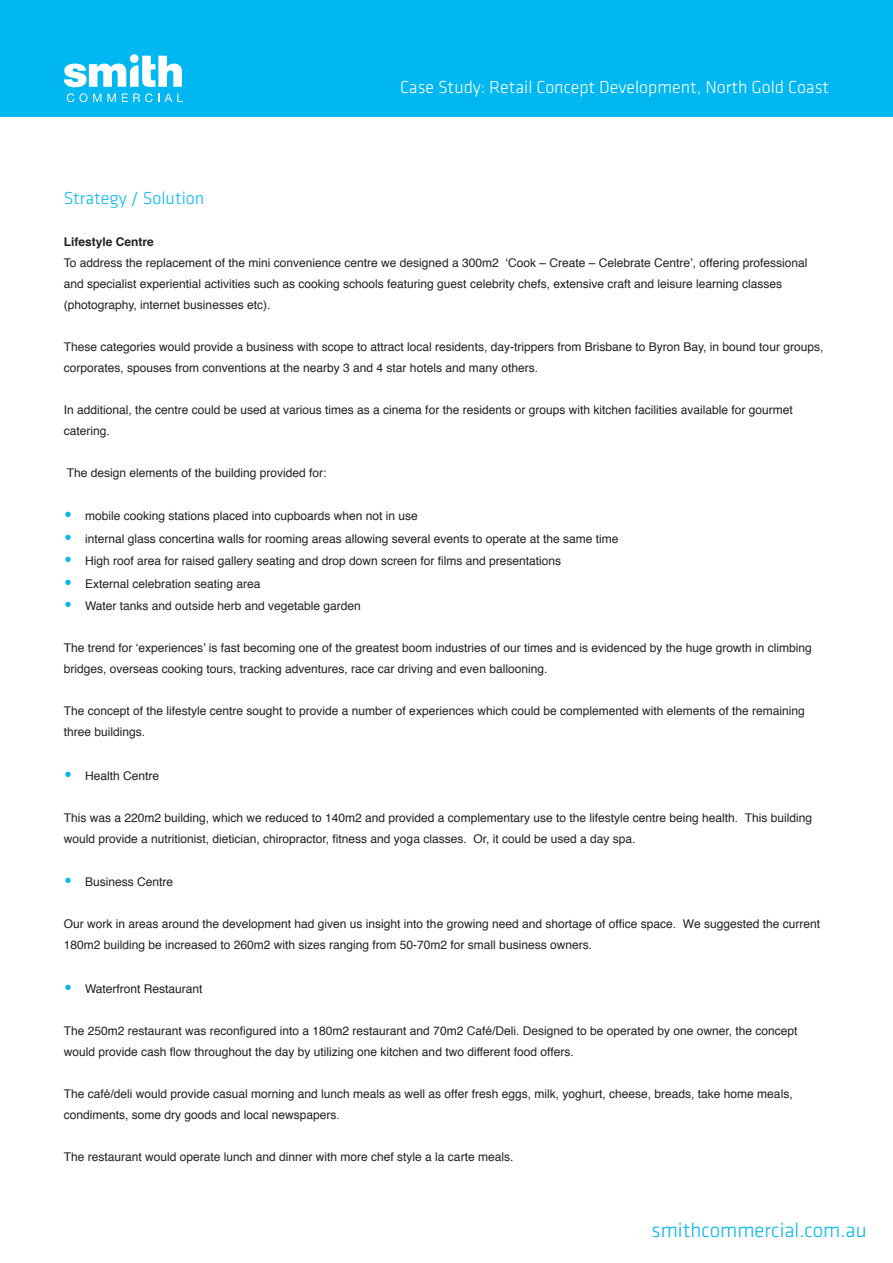
<style>
.page{position:relative;width:893px;height:1263px;background:#fff}
.page>*{position:absolute;margin:0;border:0;box-sizing:border-box;transform-origin:0 0}
.t1{font:300 21px "Klavika";color:#00b7f1}
.t2{font:300 18px "Klavika";color:#fff}
.t3{font:300 18px "Klavika";color:#00b7f1}
.t4{font:12px/21px "Helvetica";color:#231f20}
.t5{font:700 12px "Helvetica";color:#231f20}
.s1{font-size:24px;color:#00b7f1}
</style>
<div class="page">
<div style="left:0;top:0;width:893px;height:116px;background:#00b7f1"></div>
<svg style="left:64px;top:56px;width:118px;height:31px"></svg>
<svg style="left:67px;top:93px;width:20px;height:9px"></svg>
<svg style="left:93px;top:94px;width:8px;height:8px"></svg>
<svg style="left:107px;top:94px;width:9px;height:8px"></svg>
<svg style="left:122px;top:93px;width:61px;height:9px"></svg>
<div style="left:130px;top:54px;width:9px;height:9px;background:#fff;border-radius:50%"></div>
<h2 class="t2" style="left:400px;top:78px;width:431px">Case Study: Retail Concept Development, North Gold Coast</h2>
<h2 class="t3" style="left:64px;top:188px;width:142px">Strategy / Solution</h2>
<p class="t5" style="left:64px;top:232px;width:92px">Lifestyle Centre</p>
<p class="t4" style="left:64px;top:252px;width:745px">To address the replacement of the mini convenience centre we designed a 300m2 ‘Cook – Create – Celebrate Centre’, offering professional and specialist experiential activities such as cooking schools featuring guest celebrity chefs, extensive craft and leisure learning classes (photography, internet businesses etc).</p>
<p class="t4" style="left:64px;top:336px;width:761px">These categories would provide a business with scope to attract local residents, day-trippers from Brisbane to Byron Bay, in bound tour groups, corporates, spouses from conventions at the nearby 3 and 4 star hotels and many others.</p>
<p class="t4" style="left:64px;top:399px;width:730px">In additional, the centre could be used at various times as a cinema for the residents or groups with kitchen facilities available for gourmet catering.</p>
<p class="t4" style="left:67px;top:462px;width:261px">The design elements of the building provided for:</p>
<p class="t4" style="left:64px;top:506px;width:356px"><span class="s1">•</span> mobile cooking stations placed into cupboards when not in use</p>
<p class="t4" style="left:64px;top:528px;width:556px"><span class="s1">•</span> internal glass concertina walls for rooming areas allowing several events to operate at the same time</p>
<p class="t4" style="left:64px;top:551px;width:499px"><span class="s1">•</span> High roof area for raised gallery seating and drop down screen for films and presentations</p>
<p class="t4" style="left:64px;top:573px;width:198px"><span class="s1">•</span> External celebration seating area</p>
<p class="t4" style="left:64px;top:596px;width:298px"><span class="s1">•</span> Water tanks and outside herb and vegetable garden</p>
<p class="t4" style="left:64px;top:638px;width:749px">The trend for ‘experiences’ is fast becoming one of the greatest boom industries of our times and is evidenced by the huge growth in climbing bridges, overseas cooking tours, tracking adventures, race car driving and even ballooning.</p>
<p class="t4" style="left:64px;top:701px;width:743px">The concept of the lifestyle centre sought to provide a number of experiences which could be complemented with elements of the remaining three buildings.</p>
<p class="t4" style="left:64px;top:765px;width:97px"><span class="s1">•</span> Health Centre</p>
<p class="t4" style="left:64px;top:807px;width:750px">This was a 220m2 building, which we reduced to 140m2 and provided a complementary use to the lifestyle centre being health. This building would provide a nutritionist, dietician, chiropractor, fitness and yoga classes. Or, it could be used a day spa.</p>
<p class="t4" style="left:64px;top:872px;width:111px"><span class="s1">•</span> Business Centre</p>
<p class="t4" style="left:64px;top:914px;width:758px">Our work in areas around the development had given us insight into the growing need and shortage of office space. We suggested the current<br>180m2 building be increased to 260m2 with sizes ranging from 50-70m2 for small business owners.</p>
<p class="t4" style="left:64px;top:978px;width:140px"><span class="s1">•</span> Waterfront Restaurant</p>
<p class="t4" style="left:64px;top:1020px;width:735px">The 250m2 restaurant was reconfigured into a 180m2 restaurant and 70m2 Café/Deli. Designed to be operated by one owner, the concept would provide cash flow throughout the day by utilizing one kitchen and two different food offers.</p>
<p class="t4" style="left:64px;top:1083px;width:730px">The café/deli would provide casual morning and lunch meals as well as offer fresh eggs, milk, yoghurt, cheese, breads, take home meals, condiments, some dry goods and local newspapers.</p>
<p class="t4" style="left:64px;top:1146px;width:451px">The restaurant would operate lunch and dinner with more chef style a la carte meals.</p>
<h1 class="t1" style="left:651px;top:1219px;width:217px">smithcommercial.com.au</h1>
</div>
